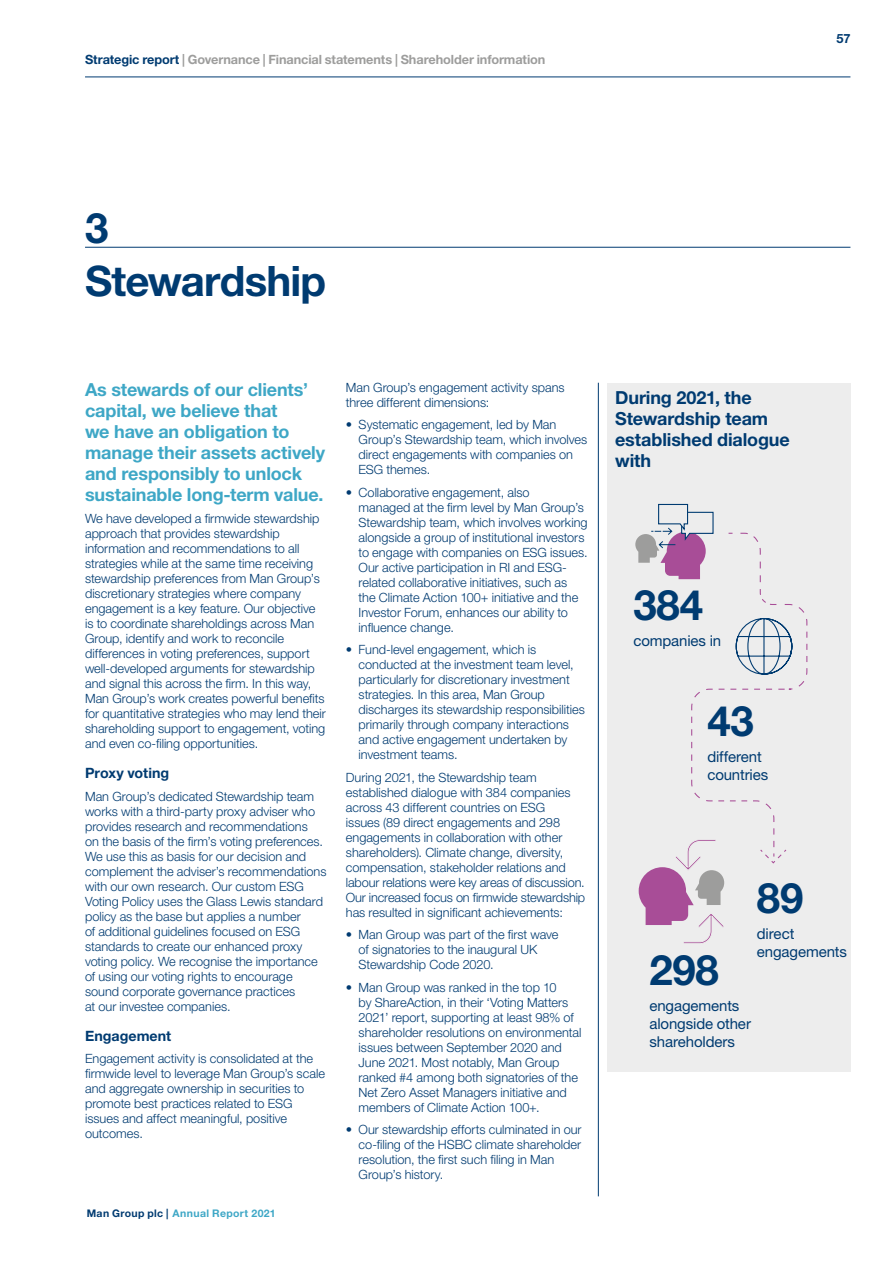
<style>
.page{position:relative;width:893px;height:1263px;background:#fff}
.page>*{position:absolute;margin:0;border:0;box-sizing:border-box;transform-origin:0 0}
.InvestPageHeadingLev{font:700 42px "Helvetica Neue LT Std";letter-spacing:-.015em;color:#003b71}
.IntroParagraphLevel1{font:700 18px/21px "Helvetica Neue LT Std";letter-spacing:-.005em;color:#3ea7c6}
.t1{font:700 18px/21px "Helvetica Neue LT Std";letter-spacing:-.005em;color:#003b71}
.t2{font:15px/18px "Helvetica Neue LT Std";letter-spacing:-.01em;color:#003b71}
.SubheadLevel1{font:700 14.25px "Helvetica Neue LT Std";color:#003b71}
.BodyText{font:300 12.75px/15px "Helvetica Neue LT Std";color:#003b71}
.BodyTextBulletLevel1{font:300 12.75px/15px "Helvetica Neue LT Std";color:#003b71}
.t3{font:700 12.75px "Helvetica Neue LT Std";letter-spacing:-.01em;color:#9d9d9c}
.t4{font:700 12.75px "Helvetica Neue LT Std";color:#003b71}
.t5{font:700 10.5px "Helvetica Neue LT Std";letter-spacing:.035em;color:#3ea7c6}
.s1{color:#003b71}
</style>
<div class="page">
<div style="left:607px;top:383px;width:243px;height:688px;background:#ededed"></div>
<hr style="left:85px;top:77px;width:765px;height:1px;background:#003b71">
<hr style="left:598px;top:383px;width:1px;height:813px;background:#003b71">
<svg style="left:635px;top:503px;width:173px;height:441px"></svg>
<hr style="left:85px;top:247px;width:765px;height:1px;background:#003b71">
<p class="t3" style="left:85px;top:52px;width:462px"><span class="s1">Strategic report</span> | Governance | Financial statements | Shareholder information</p>
<p class="t4" style="left:836px;top:31px;width:16px">57</p>
<p class="InvestPageHeadingLev" style="left:85px;top:202px;width:25px">3</p>
<p class="InvestPageHeadingLev" style="left:85px;top:255px;width:243px">Stewardship</p>
<h2 class="IntroParagraphLevel1" style="left:85px;top:378px;width:242px">As stewards of our clients’ capital, we believe that<br>we have an obligation to manage their assets actively and responsibly to unlock sustainable long-term value.</h2>
<p class="BodyText" style="left:85px;top:511px;width:242px">We have developed a firmwide stewardship approach that provides stewardship information and recommendations to all strategies while at the same time receiving stewardship preferences from Man Group’s discretionary strategies where company engagement is a key feature. Our objective is to coordinate shareholdings across Man Group, identify and work to reconcile differences in voting preferences, support well-developed arguments for stewardship and signal this across the firm. In this way, Man Group’s work creates powerful benefits for quantitative strategies who may lend their shareholding support to engagement, voting and even co-filing opportunities.</p>
<h3 class="SubheadLevel1" style="left:85px;top:764px;width:86px">Proxy voting</h3>
<p class="BodyText" style="left:85px;top:788px;width:243px">Man Group’s dedicated Stewardship team works with a third-party proxy adviser who provides research and recommendations<br>on the basis of the firm’s voting preferences.<br>We use this as basis for our decision and complement the adviser’s recommendations with our own research. Our custom ESG Voting Policy uses the Glass Lewis standard policy as the base but applies a number<br>of additional guidelines focused on ESG standards to create our enhanced proxy voting policy. We recognise the importance of using our voting rights to encourage sound corporate governance practices<br>at our investee companies.</p>
<h3 class="SubheadLevel1" style="left:85px;top:1027px;width:88px">Engagement</h3>
<p class="BodyText" style="left:85px;top:1051px;width:241px">Engagement activity is consolidated at the firmwide level to leverage Man Group’s scale and aggregate ownership in securities to promote best practices related to ESG issues and affect meaningful, positive outcomes.</p>
<p class="t5" style="left:87px;top:1207px;width:190px"><span class="s1">Man Group plc |</span> Annual Report 2021</p>
<p class="BodyText" style="left:346px;top:379px;width:220px">Man Group’s engagement activity spans three different dimensions:</p>
<p class="BodyTextBulletLevel1" style="left:359px;top:417px;width:230px;text-indent:-13px">• Systematic engagement, led by Man<br>Group’s Stewardship team, which involves direct engagements with companies on<br>ESG themes.</p>
<p class="BodyTextBulletLevel1" style="left:359px;top:484px;width:231px;text-indent:-13px">• Collaborative engagement, also<br>managed at the firm level by Man Group’s Stewardship team, which involves working alongside a group of institutional investors to engage with companies on ESG issues.<br>Our active participation in RI and ESG&shy;related collaborative initiatives, such as<br>the Climate Action 100+ initiative and the Investor Forum, enhances our ability to influence change.</p>
<p class="BodyTextBulletLevel1" style="left:359px;top:642px;width:228px;text-indent:-13px">• Fund-level engagement, which is conducted at the investment team level, particularly for discretionary investment strategies. In this area, Man Group discharges its stewardship responsibilities primarily through company interactions and active engagement undertaken by investment teams.</p>
<p class="BodyText" style="left:346px;top:769px;width:241px">During 2021, the Stewardship team established dialogue with 384 companies across 43 different countries on ESG<br>issues (89 direct engagements and 298 engagements in collaboration with other shareholders). Climate change, diversity, compensation, stakeholder relations and labour relations were key areas of discussion.<br>Our increased focus on firmwide stewardship has resulted in significant achievements:</p>
<p class="BodyTextBulletLevel1" style="left:359px;top:927px;width:201px;text-indent:-13px">• Man Group was part of the first wave of signatories to the inaugural UK<br>Stewardship Code 2020.</p>
<p class="BodyTextBulletLevel1" style="left:359px;top:979px;width:224px;text-indent:-13px">• Man Group was ranked in the top 10<br>by ShareAction, in their ‘Voting Matters 2021’ report, supporting at least 98% of shareholder resolutions on environmental issues between September 2020 and June 2021. Most notably, Man Group ranked #4 among both signatories of the Net Zero Asset Managers initiative and members of Climate Action 100+.</p>
<p class="BodyTextBulletLevel1" style="left:359px;top:1122px;width:225px;text-indent:-13px">• Our stewardship efforts culminated in our co-filing of the HSBC climate shareholder resolution, the first such filing in Man Group’s history.</p>
<p class="t1" style="left:615px;top:387px;width:176px">During 2021, the<br>Stewardship team established dialogue with</p>
<p class="InvestPageHeadingLev" style="left:633px;top:579px;width:71px">384</p>
<p class="t2" style="left:633px;top:632px;width:89px">companies in</p>
<p class="InvestPageHeadingLev" style="left:707px;top:695px;width:48px">43</p>
<p class="t2" style="left:707px;top:747px;width:62px">different countries</p>
<p class="InvestPageHeadingLev" style="left:757px;top:872px;width:48px">89</p>
<p class="t2" style="left:757px;top:925px;width:91px">direct engagements</p>
<p class="InvestPageHeadingLev" style="left:649px;top:944px;width:71px">298</p>
<p class="t2" style="left:649px;top:997px;width:103px">engagements alongside other shareholders</p>
</div>
